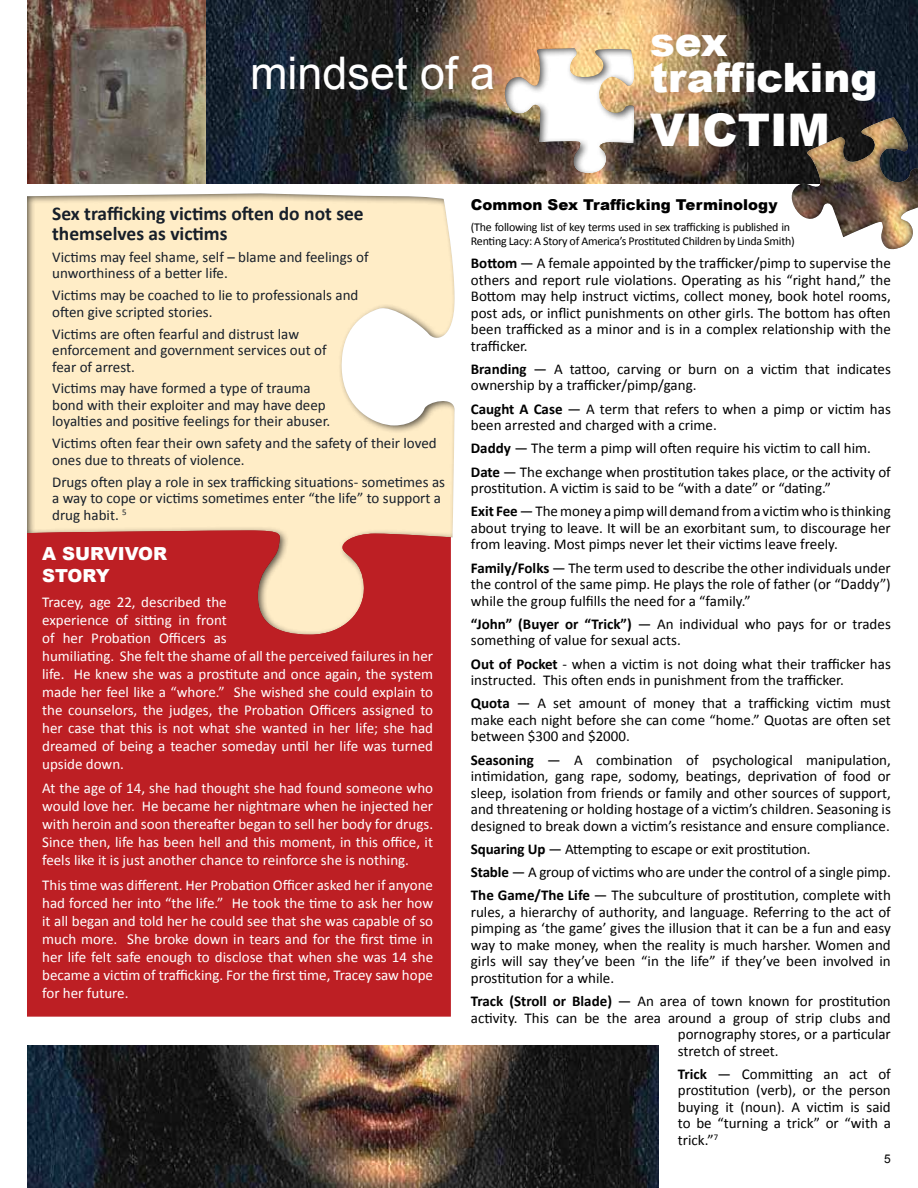
<style>
.page{position:relative;width:918px;height:1188px;background:#fff}
.page>*{position:absolute;margin:0;border:0;box-sizing:border-box;transform-origin:0 0}
.t1{font:45px "Arial";color:#fff}
.t2{font:900 45px "Arial";color:#fff}
.t3{font:900 40.5px/36px "Arial";color:#fff}
.t4{font:700 19.5px/19.5px "Calibri";color:#171f2a}
.t5{font:900 18px/21.6px "Arial";color:#fff}
.t6{font:15px/16.5px "Calibri";color:#000}
.t7{font:15px/18px "Calibri";color:#fff;text-align:justify}
.t8{font:15px/16.5px "Calibri";color:#171f2a}
.t9{font:900 15px "Arial";color:#000}
.t10{font:12px/13.5px "Calibri";letter-spacing:-.02em;color:#000}
.t11{font:12px "Arial";color:#000}
.s1{font-weight:700}
</style>
<div class="page">
<div style="left:27px;top:637px;width:424px;height:380px;background:#bd1f24"></div>
<img style="left:27px;top:1046px;width:632px;height:142px">
<img style="left:206px;top:0;width:712px;height:183px">
<img style="left:27px;top:0;width:179px;height:183px">
<div style="left:504px;top:47px;width:133px;height:129px;background:#000;opacity:.67"></div>
<div style="left:27px;top:193px;width:429px;height:444px;background:#000;opacity:.67"></div>
<img style="left:775px;top:112px;width:143px;height:138px">
<h1 class="t1" style="left:250px;top:44px;width:247px">mindset of a</h1>
<h2 class="t3" style="left:650px;top:22px;width:229px">sex trafficking</h2>
<h1 class="t2" style="left:650px;top:97px;width:182px">VICTIM</h1>
<h3 class="t4" style="left:52px;top:204px;width:313px">Sex trafficking victims often do not see themselves as victims</h3>
<p class="t8" style="left:52px;top:249px;width:318px">Victims may feel shame, self – blame and feelings of unworthiness of a better life.</p>
<p class="t8" style="left:52px;top:287px;width:308px">Victims may be coached to lie to professionals and often give scripted stories.</p>
<p class="t8" style="left:52px;top:325px;width:276px">Victims are often fearful and distrust law enforcement and government services out of fear of arrest.</p>
<p class="t8" style="left:52px;top:380px;width:280px">Victims may have formed a type of trauma bond with their exploiter and may have deep loyalties and positive feelings for their abuser.</p>
<p class="t8" style="left:52px;top:435px;width:386px">Victims often fear their own safety and the safety of their loved ones due to threats of violence.</p>
<p class="t8" style="left:52px;top:474px;width:394px">Drugs often play a role in sex trafficking situations- sometimes as a way to cope or victims sometimes enter “the life” to support a drug habit. <sup>5</sup></p>
<p class="t5" style="left:42px;top:542px;width:127px">A SURVIVOR<br>STORY</p>
<p class="t7" style="left:42px;top:593px;width:392px;text-align:left">Tracey, age 22, described the<br>experience of sitting in front<br>of her Probation Officers as<br>humiliating. She felt the shame of all the perceived failures in her life. He knew she was a prostitute and once again, the system made her feel like a “whore.” She wished she could explain to the counselors, the judges, the Probation Officers assigned to her case that this is not what she wanted in her life; she had dreamed of being a teacher someday until her life was turned upside down.</p>
<p class="t7" style="left:42px;top:779px;width:392px">At the age of 14, she had thought she had found someone who would love her. He became her nightmare when he injected her with heroin and soon thereafter began to sell her body for drugs.<br>Since then, life has been hell and this moment, in this office, it feels like it is just another chance to reinforce she is nothing.</p>
<p class="t7" style="left:42px;top:876px;width:392px">This time was different. Her Probation Officer asked her if anyone had forced her into “the life.” He took the time to ask her how it all began and told her he could see that she was capable of so much more. She broke down in tears and for the first time in her life felt safe enough to disclose that when she was 14 she became a victim of trafficking. For the first time, Tracey saw hope for her future.</p>
<p class="t9" style="left:471px;top:194px;width:308px">Common Sex Trafficking Terminology</p>
<p class="t10" style="left:471px;top:221px;width:325px">(The following list of key terms used in sex trafficking is published in<br>Renting Lacy: A Story of America’s Prostituted Children by Linda Smith)</p>
<p class="t6" style="left:471px;top:255px;width:422px;text-align:justify"><span class="s1">Bottom</span> — A female appointed by the trafficker/pimp to supervise the others and report rule violations. Operating as his “right hand,” the Bottom may help instruct victims, collect money, book hotel rooms, post ads, or inflict punishments on other girls. The bottom has often been trafficked as a minor and is in a complex relationship with the trafficker.</p>
<p class="t6" style="left:471px;top:361px;width:421px"><span class="s1">Branding</span> — A tattoo, carving or burn on a victim that indicates ownership by a trafficker/pimp/gang.</p>
<p class="t6" style="left:471px;top:401px;width:421px"><span class="s1">Caught A Case</span> — A term that refers to when a pimp or victim has been arrested and charged with a crime.</p>
<p class="t6" style="left:471px;top:437px;width:421px;line-height:23.2px"><span class="s1">Daddy</span> — The term a pimp will often require his victim to call him.<br><span class="s1">Date</span> — The exchange when prostitution takes place, or the activity of</p>
<p class="t6" style="left:471px;top:477px;width:421px;line-height:23.2px">prostitution. A victim is said to be “with a date” or “dating.”<br><span class="s1">Exit Fee</span>—The money a pimp will demand from a victim who is thinking</p>
<p class="t6" style="left:471px;top:520px;width:422px">about trying to leave. It will be an exorbitant sum, to discourage her from leaving. Most pimps never let their victims leave freely.</p>
<p class="t6" style="left:471px;top:560px;width:421px;text-align:justify"><span class="s1">Family/Folks</span> — The term used to describe the other individuals under the control of the same pimp. He plays the role of father (or “Daddy”) while the group fulfills the need for a “family.”</p>
<p class="t6" style="left:471px;top:616px;width:421px"><span class="s1">“John” (Buyer or “Trick”)</span> — An individual who pays for or trades something of value for sexual acts.</p>
<p class="t6" style="left:471px;top:656px;width:421px"><span class="s1">Out of Pocket</span> - when a victim is not doing what their trafficker has instructed. This often ends in punishment from the trafficker.</p>
<p class="t6" style="left:471px;top:695px;width:422px;text-align:justify"><span class="s1">Quota</span> — A set amount of money that a trafficking victim must make each night before she can come “home.” Quotas are often set between $300 and $2000.</p>
<p class="t6" style="left:471px;top:752px;width:422px;text-align:justify"><span class="s1">Seasoning</span> — A combination of psychological manipulation, intimidation, gang rape, sodomy, beatings, deprivation of food or sleep, isolation from friends or family and other sources of support, and threatening or holding hostage of a victim’s children. Seasoning is designed to break down a victim’s resistance and ensure compliance.</p>
<p class="t6" style="left:471px;top:837px;width:421px;line-height:23.2px"><span class="s1">Squaring Up</span> — Attempting to escape or exit prostitution.<br><span class="s1">Stable</span> — A group of victims who are under the control of a single pimp.<br><span class="s1">The Game/The Life</span> — The subculture of prostitution, complete with</p>
<p class="t6" style="left:471px;top:904px;width:422px;text-align:justify">rules, a hierarchy of authority, and language. Referring to the act of pimping as ‘the game’ gives the illusion that it can be a fun and easy way to make money, when the reality is much harsher. Women and girls will say they’ve been “in the life” if they’ve been involved in prostitution for a while.</p>
<p class="t6" style="left:471px;top:993px;width:421px"><span class="s1">Track (Stroll or Blade)</span> — An area of town known for prostitution</p>
<p class="t6" style="left:471px;top:1010px;width:421px">activity. This can be the area around a group of strip clubs and</p>
<p class="t6" style="left:678px;top:1026px;width:214px">pornography stores, or a particular</p>
<p class="t6" style="left:678px;top:1043px;width:102px">stretch of street.</p>
<p class="t6" style="left:678px;top:1066px;width:214px;text-align:justify"><span class="s1">Trick</span> — Committing an act of prostitution (verb), or the person buying it (noun). A victim is said to be “turning a trick” or “with a trick.”<sup>7</sup></p>
<p class="t11" style="left:884px;top:1151px;width:8px">5</p>
</div>
